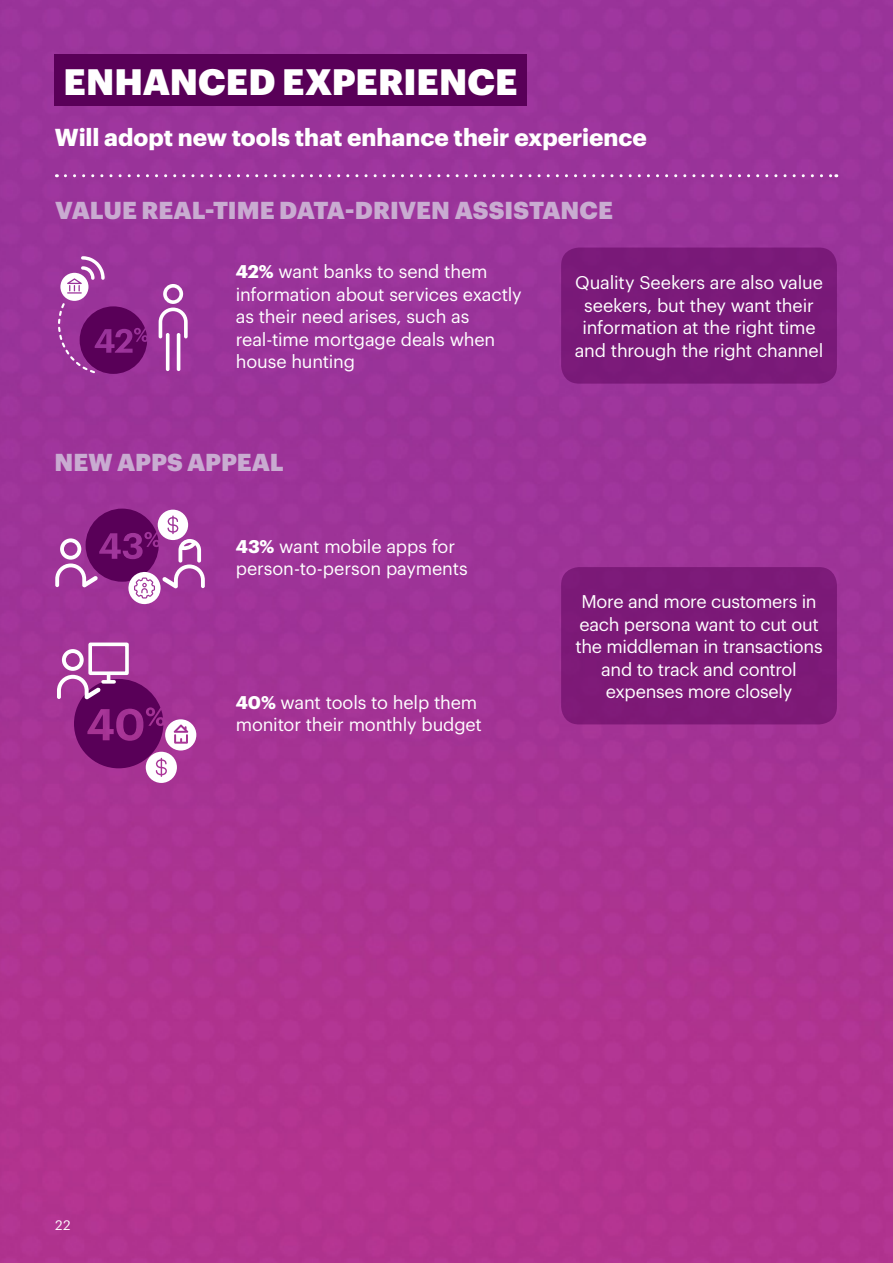
<style>
.page{position:relative;width:893px;height:1263px;background:#fff}
.page>*{position:absolute;margin:0;border:0;box-sizing:border-box;transform-origin:0 0}
.t1{font:900 36px "Graphik";color:#fff}
.t2{font:900 24px "Graphik";letter-spacing:-.005em;color:#c9abd1}
.t3{font:700 24px "Graphik";color:#fff}
.t4{font:18px/22.5px "Graphik";letter-spacing:-.01em;color:#fff}
.t5{font:13.5px "Graphik";color:#fff}
.s1{font-weight:700}
</style>
<div class="page">
<img style="left:0;top:0;width:893px;height:1263px">
<div style="left:561px;top:567px;width:276px;height:157px;background:#7d1977;border-radius:18px"></div>
<div style="left:561px;top:248px;width:276px;height:136px;background:#791978;border-radius:18px"></div>
<hr style="left:166px;top:333px;width:3px;height:38px;background:#fff;border-radius:2px">
<hr style="left:177px;top:333px;width:3px;height:38px;background:#fff;border-radius:2px">
<svg style="left:159px;top:284px;width:29px;height:54px"></svg>
<svg style="left:57px;top:256px;width:90px;height:119px;background:#8f358f"></svg>
<svg style="left:55px;top:509px;width:150px;height:96px;background:#9d4899"></svg>
<div style="left:88px;top:642px;width:41px;height:33px;border:4px solid #fff"></div>
<svg style="left:57px;top:649px;width:139px;height:134px;background:#9a3d90"></svg>
<div style="left:55px;top:54px;width:472px;height:51px;background:#590058"></div>
<svg style="left:65px;top:174px;width:772px;height:3px;background:#b265b2"></svg>
<h1 class="t1" style="left:63px;top:54px;width:456px">ENHANCED EXPERIENCE</h1>
<h2 class="t3" style="left:55px;top:119px;width:593px">Will adopt new tools that enhance their experience</h2>
<h2 class="t2" style="left:55px;top:192px;width:559px">VALUE REAL-TIME DATA-DRIVEN ASSISTANCE</h2>
<p class="t4" style="left:236px;top:259px;width:287px"><span class="s1">42%</span> want banks to send them information about services exactly as their need arises, such as real‑time mortgage deals when house hunting</p>
<p class="t4" style="left:575px;top:270px;width:250px;text-align:center">Quality Seekers are also value seekers, but they want their information at the right time and through the right channel</p>
<h2 class="t2" style="left:55px;top:444px;width:231px">NEW APPS APPEAL</h2>
<p class="t4" style="left:236px;top:533px;width:233px"><span class="s1">43%</span> want mobile apps for person-to-person payments</p>
<p class="t4" style="left:236px;top:689px;width:248px"><span class="s1">40%</span> want tools to help them monitor their monthly budget</p>
<p class="t4" style="left:575px;top:589px;width:249px;text-align:center">More and more customers in each persona want to cut out the middleman in transactions and to track and control expenses more closely</p>
<p class="t5" style="left:55px;top:1215px;width:17px">22</p>
</div>
